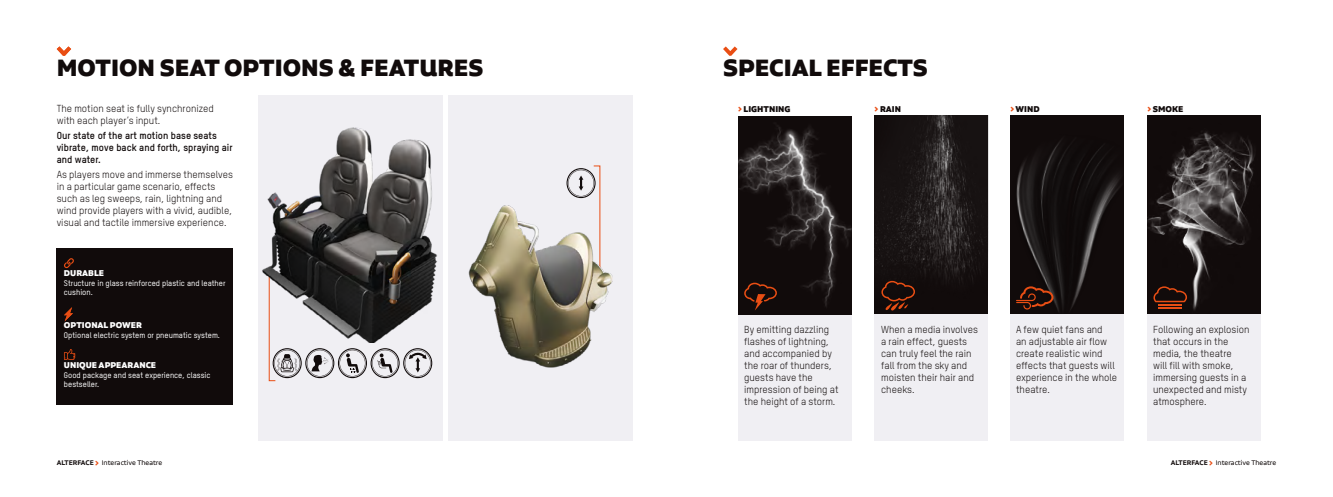
<style>
.page{position:relative;width:1333px;height:497px;background:#fff}
.page>*{position:absolute;margin:0;border:0;box-sizing:border-box;transform-origin:0 0}
.t1{font:900 28px "Aalto Sans Essential Alt";color:#110b0b}
.t2{font:10px/12px "T Star Pro";color:#110b0b}
.t3{font:700 10px/12px "T Star Pro";color:#110b0b}
.t4{font:900 10px "Aalto Sans Essential";color:#fff}
.t5{font:900 10px "Aalto Sans Essential";color:#110b0b}
.t6{font:500 8px/9.6px "T Star Pro";color:#fff}
.t7{font:8px "Aalto Sans Essential";color:#110b0b}
.s1{color:#e94e14}
.s2{font-weight:600}
.s3{font-weight:700;font-size:10px;color:#e94e14}
</style>
<div class="page">
<div style="left:738px;top:314px;width:113px;height:126px;background:#f0eff3"></div>
<div style="left:874px;top:314px;width:114px;height:126px;background:#f0eff3"></div>
<div style="left:1010px;top:314px;width:113px;height:126px;background:#f0eff3"></div>
<div style="left:1147px;top:314px;width:113px;height:126px;background:#f0eff3"></div>
<div style="left:258px;top:95px;width:184px;height:345px;background:#f0eff3"></div>
<div style="left:448px;top:95px;width:184px;height:345px;background:#f0eff3"></div>
<img style="left:262px;top:123px;width:181px;height:219px">
<img style="left:1147px;top:115px;width:113px;height:199px">
<img style="left:1010px;top:115px;width:113px;height:199px">
<img style="left:874px;top:115px;width:114px;height:197px">
<img style="left:738px;top:116px;width:113px;height:198px">
<svg style="left:723px;top:46px;width:14px;height:10px"></svg>
<svg style="left:57px;top:46px;width:14px;height:10px"></svg>
<svg style="left:268px;top:272px;width:164px;height:109px"></svg>
<svg style="left:566px;top:165px;width:35px;height:28px"></svg>
<img style="left:468px;top:193px;width:145px;height:175px">
<div style="left:57px;top:248px;width:176px;height:156px;background:#110b0b"></div>
<svg style="left:64px;top:258px;width:10px;height:10px"></svg>
<svg style="left:64px;top:307px;width:9px;height:14px"></svg>
<svg style="left:64px;top:349px;width:11px;height:10px"></svg>
<svg style="left:744px;top:282px;width:33px;height:28px"></svg>
<svg style="left:1016px;top:286px;width:37px;height:23px"></svg>
<svg style="left:881px;top:280px;width:34px;height:32px"></svg>
<hr style="left:1158px;top:303px;width:23px;height:2px;background:#e94e14">
<svg style="left:1153px;top:286px;width:33px;height:16px"></svg>
<hr style="left:1158px;top:306px;width:23px;height:2px;background:#e94e14">
<h1 class="t1" style="left:57px;top:51px;width:428px">MOTION SEAT OPTIONS &amp; FEATURES</h1>
<h1 class="t1" style="left:723px;top:51px;width:206px">SPECIAL EFFECTS</h1>
<p class="t2" style="left:57px;top:102px;width:159px">The motion seat is fully synchronized with each player’s input.</p>
<p class="t3" style="left:57px;top:128px;width:177px">Our state of the art motion base seats vibrate, move back and forth, spraying air and water.</p>
<p class="t2" style="left:57px;top:167px;width:178px">As players move and immerse themselves in a particular game scenario, effects such as leg sweeps, rain, lightning and wind provide players with a vivid, audible, visual and tactile immersive experience.</p>
<p class="t4" style="left:64px;top:267px;width:42px">DURABLE</p>
<p class="t6" style="left:64px;top:277px;width:163px">Structure in glass reinforced plastic and leather cushion.</p>
<p class="t4" style="left:64px;top:319px;width:79px">OPTIONAL POWER</p>
<p class="t6" style="left:64px;top:329px;width:157px">Optional electric system or pneumatic system.</p>
<p class="t4" style="left:64px;top:359px;width:94px">UNIQUE APPEARANCE</p>
<p class="t6" style="left:64px;top:369px;width:148px">Good package and seat experience, classic bestseller.</p>
<p class="t5" style="left:738px;top:103px;width:54px"><span class="s1">&gt;</span> LIGHTNING</p>
<p class="t5" style="left:874px;top:103px;width:28px"><span class="s1">&gt;</span> RAIN</p>
<p class="t5" style="left:1010px;top:103px;width:31px"><span class="s1">&gt;</span> WIND</p>
<p class="t5" style="left:1147px;top:103px;width:37px"><span class="s1">&gt;</span> SMOKE</p>
<p class="t2" style="left:744px;top:323px;width:96px">By emitting dazzling flashes of lightning, and accompanied by the roar of thunders, guests have the impression of being at the height of a storm.</p>
<p class="t2" style="left:881px;top:323px;width:98px">When a media involves a rain effect, guests can truly feel the rain fall from the sky and moisten their hair and cheeks.</p>
<p class="t2" style="left:1016px;top:323px;width:103px">A few quiet fans and<br>an adjustable air flow create realistic wind effects that guests will experience in the whole theatre.</p>
<p class="t2" style="left:1153px;top:323px;width:98px">Following an explosion that occurs in the media, the theatre<br>will fill with smoke, immersing guests in a unexpected and misty atmosphere.</p>
<p class="t7" style="left:57px;top:458px;width:107px"><span class="s2">ALTERFACE</span> <span class="s3">&gt;</span> Interactive Theatre</p>
<p class="t7" style="left:1170px;top:458px;width:107px"><span class="s2">ALTERFACE</span> <span class="s3">&gt;</span> Interactive Theatre</p>
</div>
